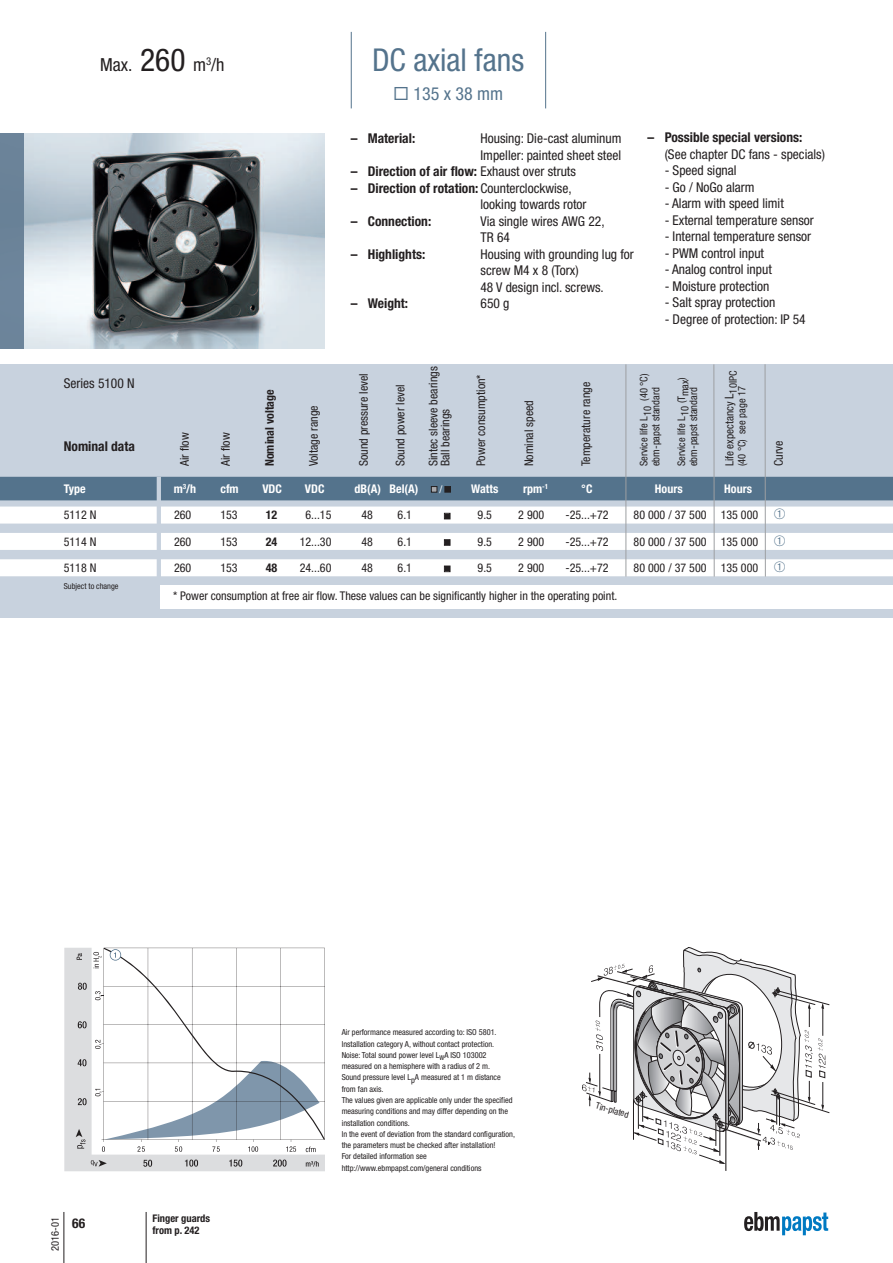
<style>
.page{position:relative;width:893px;height:1263px;background:#fff}
.page>*{position:absolute;margin:0;border:0;box-sizing:border-box;transform-origin:0 0}
.t1{font:condensed 31.5px "Helvetica Neue LT";color:#54738c}
.t2{font:condensed 18px "Helvetica Neue LT";color:#231f20}
.t3{font:condensed 18px "Helvetica Neue LT";color:#54738c}
.t4{font:condensed 13.5px/16.5px "Helvetica Neue LT";color:#231f20}
.t5{font:700 condensed 13.5px "Helvetica Neue LT";color:#231f20}
.t6{font:condensed 12px/12px "Helvetica Neue LT";color:#231f20}
.t7{font:700 condensed 12px "Helvetica Neue LT";color:#fff}
.t8{font:700 condensed 12px "Helvetica Neue LT";color:#231f20}
.t9{font:condensed 11.25px "Helvetica Neue LT";color:#231f20}
.t10{font:condensed 10.5px/12px "Helvetica Neue LT";color:#231f20}
.t11{font:700 condensed 10.5px/12px "Helvetica Neue LT";color:#231f20}
.t12{font:condensed 10.5px "Helvetica Neue LT";color:#fff}
.t13{font:condensed 9px "Helvetica Neue LT";color:#231f20}
.t14{font:condensed 8.25px/11.2px "Helvetica Neue LT";color:#231f20}
.s1{font-size:31.5px}
.s2{font-weight:400}
.s3{font-weight:700}
.s4{font-size:12px}
</style>
<div class="page">
<svg style="left:744px;top:1212px;width:84px;height:23px"></svg>
<hr style="left:63px;top:1212px;width:1px;height:51px;background:#231f20">
<img style="left:23px;top:134px;width:302px;height:214px">
<div style="left:0;top:364px;width:893px;height:253px;background:#c8d2de"></div>
<div style="left:0;top:477px;width:893px;height:23px;background:#54738c"></div>
<svg style="left:431px;top:486px;width:6px;height:6px"></svg>
<div style="left:444px;top:486px;width:7px;height:6px;border:1px solid #231f20"></div>
<div style="left:0;top:506px;width:893px;height:17px;background:#fff"></div>
<div style="left:0;top:533px;width:893px;height:17px;background:#fff"></div>
<div style="left:0;top:559px;width:893px;height:17px;background:#fff"></div>
<svg style="left:444px;top:513px;width:6px;height:6px"></svg>
<div style="left:444px;top:539px;width:6px;height:7px;border:1px solid #231f20"></div>
<svg style="left:444px;top:566px;width:6px;height:6px"></svg>
<hr style="left:157px;top:477px;width:4px;height:108px;background:#c8d2de">
<hr style="left:626px;top:364px;width:1px;height:212px;background:#9d9fa2">
<hr style="left:714px;top:364px;width:1px;height:213px;background:#9d9fa2">
<hr style="left:765px;top:364px;width:1px;height:213px;background:#9d9fa2">
<svg style="left:582px;top:947px;width:247px;height:224px"></svg>
<svg style="left:64px;top:948px;width:261px;height:223px;background:#dedfe1"></svg>
<svg style="left:143px;top:1160px;width:9px;height:7px"></svg>
<svg style="left:78px;top:983px;width:9px;height:7px"></svg>
<svg style="left:78px;top:1098px;width:9px;height:7px"></svg>
<svg style="left:185px;top:1159px;width:13px;height:7px"></svg>
<svg style="left:229px;top:1159px;width:13px;height:7px"></svg>
<svg style="left:273px;top:1159px;width:14px;height:7px"></svg>
<svg style="left:78px;top:1021px;width:9px;height:7px"></svg>
<svg style="left:78px;top:1059px;width:9px;height:7px"></svg>
<svg style="left:306px;top:1161px;width:13px;height:5px"></svg>
<svg style="left:77px;top:953px;width:5px;height:7px"></svg>
<svg style="left:76px;top:1129px;width:9px;height:19px"></svg>
<svg style="left:91px;top:1160px;width:16px;height:7px"></svg>
<svg style="left:93px;top:948px;width:232px;height:204px"></svg>
<hr style="left:146px;top:1212px;width:1px;height:51px;background:#231f20">
<div style="left:0;top:134px;width:23px;height:214px;background:#6c849a"></div>
<div style="left:160px;top:585px;width:733px;height:24px;background:#fff"></div>
<hr style="left:351px;top:32px;width:1px;height:76px;background:#54738c">
<hr style="left:545px;top:32px;width:1px;height:76px;background:#54738c">
<h2 class="t2" style="left:100px;top:59px;width:126px">Max. <span class="s1">260</span> m<sup>3</sup>/h</h2>
<h1 class="t1" style="left:372px;top:49px;width:154px">DC axial fans</h1>
<h2 class="t3" style="left:393px;top:87px;width:111px">◻ 135 x 38 mm</h2>
<h3 class="t5" style="left:351px;top:134px;width:66px">– Material:</h3>
<h3 class="t4" style="left:480px;top:131px;width:142px">Housing: Die-cast aluminum<br>Impeller: painted sheet steel</h3>
<h3 class="t5" style="left:351px;top:167px;width:227px">– Direction of air flow: <span class="s2">Exhaust over struts</span></h3>
<h3 class="t4" style="left:480px;top:181px;width:108px;text-indent:-130px"><span class="s3">– Direction of rotation:</span> Counterclockwise, looking towards rotor</h3>
<h3 class="t5" style="left:351px;top:216px;width:82px">– Connection:</h3>
<h3 class="t4" style="left:480px;top:214px;width:126px">Via single wires AWG 22,<br>TR 64</h3>
<h3 class="t5" style="left:351px;top:249px;width:76px">– Highlights:</h3>
<h3 class="t4" style="left:480px;top:247px;width:155px">Housing with grounding lug for screw M4 x 8 (Torx)<br>48 V design incl. screws.</h3>
<h3 class="t5" style="left:351px;top:299px;width:59px">– Weight:</h3>
<h3 class="t4" style="left:480px;top:296px;width:30px">650 g</h3>
<h3 class="t5" style="left:648px;top:133px;width:156px">– Possible special versions:</h3>
<h3 class="t4" style="left:665px;top:147px;width:162px">(See chapter DC fans - specials)</h3>
<h3 class="t4" style="left:665px;top:164px;width:73px">- Speed signal</h3>
<h3 class="t4" style="left:665px;top:180px;width:91px">- Go / NoGo alarm</h3>
<h3 class="t4" style="left:665px;top:197px;width:121px">- Alarm with speed limit</h3>
<h3 class="t4" style="left:665px;top:213px;width:151px">- External temperature sensor</h3>
<h3 class="t4" style="left:665px;top:230px;width:148px">- Internal temperature sensor</h3>
<h3 class="t4" style="left:665px;top:246px;width:101px">- PWM control input</h3>
<h3 class="t4" style="left:665px;top:263px;width:109px">- Analog control input</h3>
<h3 class="t4" style="left:665px;top:279px;width:106px">- Moisture protection</h3>
<h3 class="t4" style="left:665px;top:296px;width:112px">- Salt spray protection</h3>
<h3 class="t4" style="left:665px;top:312px;width:143px">- Degree of protection: IP 54</h3>
<h3 class="t4" style="left:64px;top:376px;width:72px">Series 5100 N</h3>
<h3 class="t5" style="left:64px;top:442px;width:73px">Nominal data</h3>
<h3 class="t6" style="left:180px;top:466px;width:35px;rotate:-90deg">Air flow</h3>
<h3 class="t6" style="left:221px;top:466px;width:35px;rotate:-90deg">Air flow</h3>
<h3 class="t8" style="left:265px;top:466px;width:79px;rotate:-90deg">Nominal voltage</h3>
<h3 class="t6" style="left:309px;top:466px;width:62px;rotate:-90deg">Voltage range</h3>
<h3 class="t6" style="left:358px;top:466px;width:94px;rotate:-90deg">Sound pressure level</h3>
<h3 class="t6" style="left:395px;top:466px;width:83px;rotate:-90deg">Sound power level</h3>
<h3 class="t6" style="left:428px;top:466px;width:101px;rotate:-90deg">Sintec sleeve bearings<br>Ball bearings</h3>
<h3 class="t6" style="left:476px;top:466px;width:93px;rotate:-90deg">Power consumption*</h3>
<h3 class="t6" style="left:524px;top:466px;width:67px;rotate:-90deg">Nominal speed</h3>
<h3 class="t6" style="left:581px;top:466px;width:86px;rotate:-90deg">Temperature range</h3>
<p class="t10" style="left:639px;top:466px;width:94px;rotate:-90deg">Service life L10 (40 °C) ebm-papst standard</p>
<p class="t10" style="left:676px;top:466px;width:91px;rotate:-90deg">Service life L10 (Tmax) ebm-papst standard</p>
<h3 class="t9" style="left:725px;top:466px;width:97px;rotate:-90deg">Life expectancy <span class="s4">L</span><sub>10IPC</sub></h3>
<p class="t10" style="left:736px;top:466px;width:82px;rotate:-90deg">(40 °C) see page 17</p>
<h3 class="t6" style="left:773px;top:466px;width:27px;rotate:-90deg">Curve</h3>
<h3 class="t7" style="left:64px;top:484px;width:23px">Type</h3>
<h3 class="t7" style="left:174px;top:484px;width:24px">m<sup>3</sup>/h</h3>
<h3 class="t7" style="left:221px;top:484px;width:20px">cfm</h3>
<h3 class="t7" style="left:262px;top:484px;width:21px">VDC</h3>
<h3 class="t7" style="left:305px;top:484px;width:21px">VDC</h3>
<h3 class="t7" style="left:355px;top:484px;width:65px">dB(A) Bel(A)</h3>
<p class="t12" style="left:439px;top:485px;width:4px">/</p>
<h3 class="t7" style="left:471px;top:484px;width:29px">Watts</h3>
<h3 class="t7" style="left:523px;top:484px;width:27px">rpm<sup>-1</sup></h3>
<h3 class="t7" style="left:581px;top:484px;width:13px">°C</h3>
<h3 class="t7" style="left:655px;top:484px;width:29px">Hours</h3>
<h3 class="t7" style="left:724px;top:484px;width:29px">Hours</h3>
<h3 class="t6" style="left:64px;top:510px;width:34px">5112 N</h3>
<h3 class="t6" style="left:174px;top:510px;width:19px">260</h3>
<h3 class="t6" style="left:220px;top:510px;width:19px">153</h3>
<h3 class="t8" style="left:266px;top:511px;width:13px">12</h3>
<h3 class="t6" style="left:306px;top:510px;width:27px">6...15</h3>
<h3 class="t6" style="left:361px;top:510px;width:13px">48</h3>
<h3 class="t6" style="left:398px;top:510px;width:16px">6.1</h3>
<h3 class="t6" style="left:478px;top:510px;width:16px">9.5</h3>
<h3 class="t6" style="left:518px;top:510px;width:28px">2 900</h3>
<h3 class="t6" style="left:566px;top:510px;width:45px">-25...+72</h3>
<h3 class="t6" style="left:634px;top:510px;width:126px">80 000 / 37 500 135 000</h3>
<h3 class="t6" style="left:64px;top:536px;width:34px">5114 N</h3>
<h3 class="t6" style="left:174px;top:536px;width:19px">260</h3>
<h3 class="t6" style="left:220px;top:536px;width:19px">153</h3>
<h3 class="t8" style="left:266px;top:537px;width:13px">24</h3>
<h3 class="t6" style="left:300px;top:536px;width:33px">12...30</h3>
<h3 class="t6" style="left:361px;top:536px;width:13px">48</h3>
<h3 class="t6" style="left:398px;top:536px;width:16px">6.1</h3>
<h3 class="t6" style="left:478px;top:536px;width:16px">9.5</h3>
<h3 class="t6" style="left:518px;top:536px;width:28px">2 900</h3>
<h3 class="t6" style="left:566px;top:536px;width:45px">-25...+72</h3>
<h3 class="t6" style="left:634px;top:536px;width:126px">80 000 / 37 500 135 000</h3>
<h3 class="t6" style="left:64px;top:563px;width:34px">5118 N</h3>
<h3 class="t6" style="left:174px;top:563px;width:19px">260</h3>
<h3 class="t6" style="left:220px;top:563px;width:19px">153</h3>
<h3 class="t8" style="left:266px;top:563px;width:13px">48</h3>
<h3 class="t6" style="left:300px;top:563px;width:33px">24...60</h3>
<h3 class="t6" style="left:361px;top:563px;width:13px">48</h3>
<h3 class="t6" style="left:398px;top:563px;width:16px">6.1</h3>
<h3 class="t6" style="left:478px;top:563px;width:16px">9.5</h3>
<h3 class="t6" style="left:518px;top:563px;width:28px">2 900</h3>
<h3 class="t6" style="left:566px;top:563px;width:45px">-25...+72</h3>
<h3 class="t6" style="left:634px;top:563px;width:126px">80 000 / 37 500 135 000</h3>
<p class="t14" style="left:64px;top:581px;width:56px">Subject to change</p>
<h3 class="t6" style="left:173px;top:590px;width:446px">* Power consumption at free air flow. These values can be significantly higher in the operating point.</h3>
<p class="t10" style="left:50px;top:1251px;width:35px;rotate:-90deg">2016-01</p>
<h3 class="t5" style="left:72px;top:1218px;width:14px">66</h3>
<p class="t11" style="left:152px;top:1213px;width:59px">Finger guards from p. 242</p>
<p class="t14" style="left:342px;top:1028px;width:175px">Air performance measured according to: ISO 5801.<br>Installation category A, without contact protection.<br>Noise: Total sound power level L<sub>W</sub>A ISO 103002 measured on a hemisphere with a radius of 2 m.<br>Sound pressure level LpA measured at 1 m distance from fan axis.<br>The values given are applicable only under the specified measuring conditions and may differ depending on the installation conditions.<br>In the event of deviation from the standard configuration, the parameters must be checked after installation!<br>For detailed information see http://www.ebmpapst.com/general conditions</p>
<p class="t13" style="left:597px;top:1102px;width:35px;rotate:16deg">Tin-plated</p>
</div>
